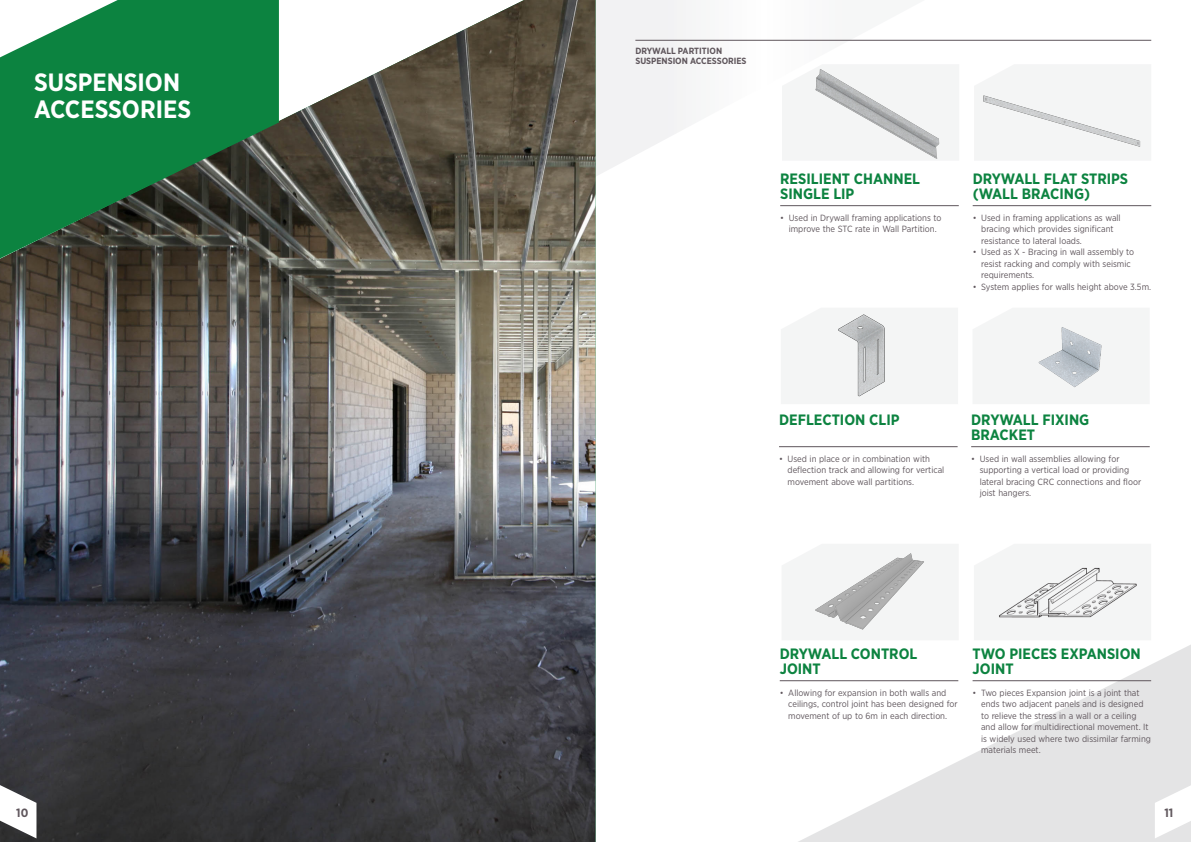
<style>
.page{position:relative;width:1191px;height:842px;background:#fff}
.page>*{position:absolute;margin:0;border:0;box-sizing:border-box;transform-origin:0 0}
.t1{font:700 25px "Gotham Narrow";color:#fff}
.Helvetica_light_10pt{font:700 15px/15px "Gotham Narrow";color:#0c8340}
.t2{font:700 12px "Gotham Narrow";color:#5f565c}
.t3{font:9px/11.5px "Gotham Narrow";color:#5f565c}
.t4{font:700 9px "Gotham Narrow";color:#5f565c}
</style>
<div class="page">
<div style="left:973px;top:308px;width:176px;height:96px;background:#f4f5f5"></div>
<div style="left:974px;top:544px;width:177px;height:82px;background:#f4f5f5"></div>
<svg style="left:976px;top:65px;width:175px;height:21px"></svg>
<div style="left:782px;top:544px;width:176px;height:96px;background:#f4f5f5"></div>
<div style="left:781px;top:308px;width:177px;height:96px;background:#f4f5f5"></div>
<svg style="left:797px;top:626px;width:394px;height:216px"></svg>
<img style="left:0;top:0;width:595px;height:842px">
<svg style="left:0;top:0;width:279px;height:258px;background:#257746"></svg>
<svg style="left:595px;top:0;width:330px;height:177px"></svg>
<hr style="left:971px;top:446px;width:178px;height:1px;background:#5f565c">
<hr style="left:972px;top:680px;width:179px;height:1px;background:#5f565c">
<hr style="left:972px;top:205px;width:179px;height:1px;background:#5f565c">
<hr style="left:779px;top:680px;width:179px;height:1px;background:#5f565c">
<hr style="left:780px;top:205px;width:178px;height:1px;background:#5f565c">
<hr style="left:779px;top:446px;width:178px;height:1px;background:#5f565c">
<img style="left:1022px;top:308px;width:95px;height:95px">
<svg style="left:0;top:785px;width:36px;height:53px"></svg>
<svg style="left:1154px;top:785px;width:37px;height:53px"></svg>
<img style="left:806px;top:54px;width:150px;height:118px">
<img style="left:975px;top:86px;width:176px;height:74px">
<img style="left:812px;top:308px;width:90px;height:95px">
<img style="left:815px;top:553px;width:116px;height:79px">
<img style="left:996px;top:567px;width:141px;height:52px">
<hr style="left:635px;top:40px;width:516px;height:1px;background:#5f565c">
<p class="t1" style="left:34px;top:66px;width:148px">SUSPENSION</p>
<p class="t1" style="left:34px;top:93px;width:159px">ACCESSORIES</p>
<p class="t4" style="left:635px;top:45px;width:88px">DRYWALL PARTITION</p>
<p class="t4" style="left:635px;top:55px;width:113px">SUSPENSION ACCESSORIES</p>
<p class="Helvetica_light_10pt" style="left:780px;top:171px;width:141px">RESILIENT CHANNEL<br>SINGLE LIP</p>
<p class="t3" style="left:780px;top:211px;width:163px;text-align:center">• Used in Drywall framing applications to improve the STC rate in Wall Partition.</p>
<p class="Helvetica_light_10pt" style="left:972px;top:171px;width:157px">DRYWALL FLAT STRIPS (WALL BRACING)</p>
<p class="t3" style="left:981px;top:211px;width:141px;text-indent:-9px">• Used in framing applications as wall bracing which provides significant resistance to lateral loads.</p>
<p class="t3" style="left:981px;top:246px;width:155px;text-indent:-9px">• Used as X - Bracing in wall assembly to resist racking and comply with seismic requirements.</p>
<p class="t3" style="left:972px;top:280px;width:180px">• System applies for walls height above 3.5m.</p>
<p class="Helvetica_light_10pt" style="left:779px;top:412px;width:122px">DEFLECTION CLIP</p>
<p class="t3" style="left:787px;top:452px;width:158px;text-indent:-9px">• Used in place or in combination with deflection track and allowing for vertical movement above wall partitions.</p>
<p class="Helvetica_light_10pt" style="left:971px;top:412px;width:120px">DRYWALL FIXING</p>
<p class="Helvetica_light_10pt" style="left:971px;top:427px;width:65px">BRACKET</p>
<p class="t3" style="left:979px;top:452px;width:163px;text-indent:-9px">• Used in wall assemblies allowing for supporting a vertical load or providing lateral bracing CRC connections and floor joist hangers.</p>
<p class="Helvetica_light_10pt" style="left:779px;top:646px;width:139px">DRYWALL CONTROL<br>JOINT</p>
<p class="t3" style="left:788px;top:686px;width:171px;text-indent:-9px">• Allowing for expansion in both walls and ceilings, control joint has been designed for movement of up to 6m in each direction.</p>
<p class="Helvetica_light_10pt" style="left:972px;top:646px;width:170px">TWO PIECES EXPANSION<br>JOINT</p>
<p class="t3" style="left:981px;top:686px;width:171px;text-indent:-9px">• Two pieces Expansion joint is a joint that ends two adjacent panels and is designed to relieve the stress in a wall or a ceiling and allow for multidirectional movement. It is widely used where two dissimilar farming materials meet.</p>
<p class="t2" style="left:16px;top:805px;width:14px">10</p>
<p class="t2" style="left:1164px;top:805px;width:10px">11</p>
</div>
